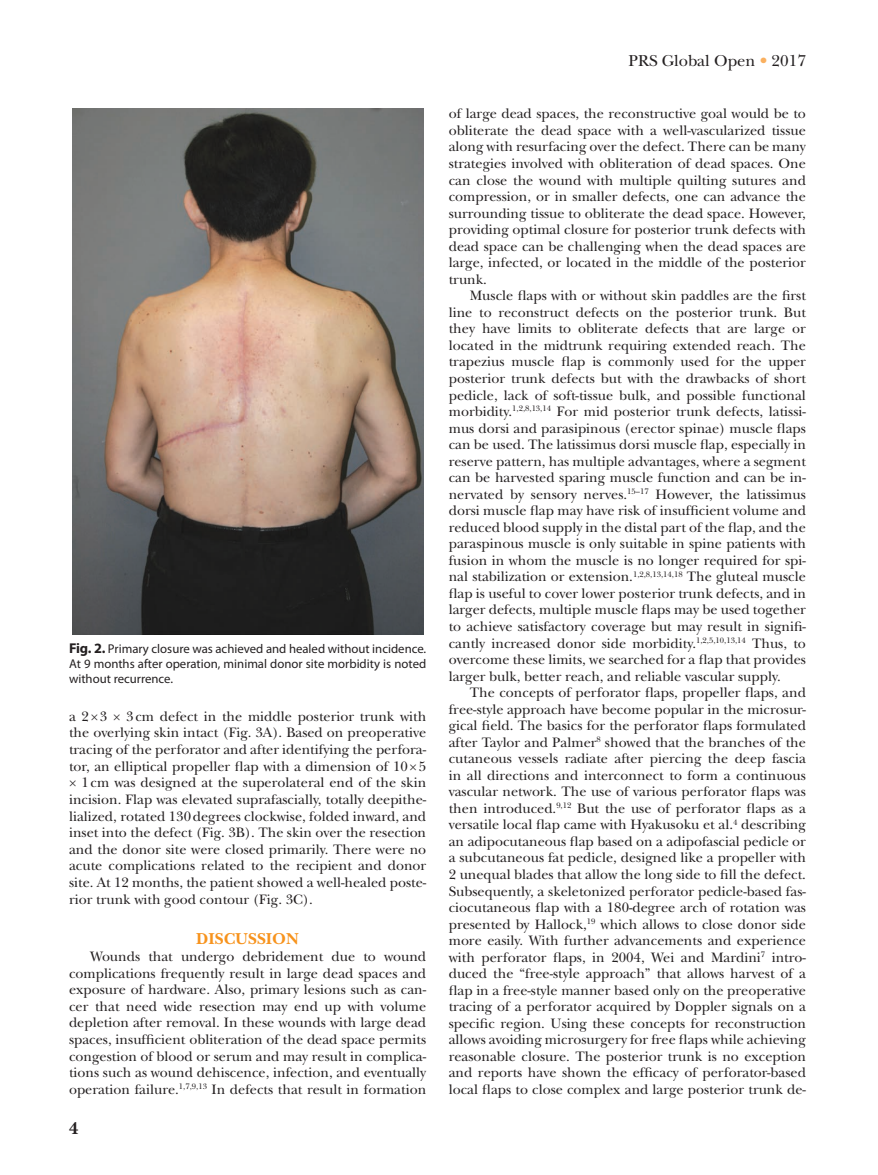
<style>
.page{position:relative;width:878px;height:1175px;background:#fff}
.page>*{position:absolute;margin:0;border:0;box-sizing:border-box;transform-origin:0 0}
.t1{font:700 18px "New Baskerville";color:#231f20}
.t2{font:16.5px "New Baskerville";color:#231f20}
.t3{font:700 16.5px "New Baskerville";color:#f7931d}
.t4{font:14.25px/16.5px "New Baskerville";color:#231f20;text-align:justify}
.t5{font:12.75px/15px "Myriad Pro";color:#231f20;text-align:justify}
.s1{font-weight:700;font-size:14.25px}
.s2{color:#fab05f}
</style>
<div class="page">
<img style="left:72px;top:108px;width:351px;height:527px">
<p class="t5" style="left:69px;top:641px;width:359px"><span class="s1">Fig. 2.</span> Primary closure was achieved and healed without incidence.<br>At 9 months after operation, minimal donor site morbidity is noted without recurrence.</p>
<p class="t4" style="left:69px;top:708px;width:359px">a 2×3 × 3cm defect in the middle posterior trunk with the overlying skin intact (Fig. 3A). Based on preoperative tracing of the perforator and after identifying the perfora&shy;tor, an elliptical propeller flap with a dimension of 10×5 × 1cm was designed at the superolateral end of the skin incision. Flap was elevated suprafascially, totally deepithe&shy;lialized, rotated 130degrees clockwise, folded inward, and inset into the defect (Fig. 3B). The skin over the resection and the donor site were closed primarily. There were no acute complications related to the recipient and donor site. At 12 months, the patient showed a well-healed poste&shy;rior trunk with good contour (Fig. 3C).</p>
<p class="t3" style="left:196px;top:929px;width:104px">DISCUSSION</p>
<p class="t4" style="left:69px;top:948px;width:359px;text-indent:21px">Wounds that undergo debridement due to wound complications frequently result in large dead spaces and exposure of hardware. Also, primary lesions such as can&shy;cer that need wide resection may end up with volume depletion after removal. In these wounds with large dead spaces, insufficient obliteration of the dead space permits congestion of blood or serum and may result in complica&shy;tions such as wound dehiscence, infection, and eventually operation failure.<sup>1,7,9,13</sup> In defects that result in formation</p>
<p class="t1" style="left:69px;top:1118px;width:11px">4</p>
<p class="t2" style="left:628px;top:51px;width:179px">PRS Global Open <span class="s2">•</span> 2017</p>
<p class="t4" style="left:448px;top:106px;width:359px">of large dead spaces, the reconstructive goal would be to obliterate the dead space with a well-vascularized tissue along with resurfacing over the defect. There can be many strategies involved with obliteration of dead spaces. One can close the wound with multiple quilting sutures and compression, or in smaller defects, one can advance the surrounding tissue to obliterate the dead space. However, providing optimal closure for posterior trunk defects with dead space can be challenging when the dead spaces are large, infected, or located in the middle of the posterior trunk.</p>
<p class="t4" style="left:448px;top:287px;width:359px;text-indent:21px">Muscle flaps with or without skin paddles are the first line to reconstruct defects on the posterior trunk. But they have limits to obliterate defects that are large or located in the midtrunk requiring extended reach. The trapezius muscle flap is commonly used for the upper posterior trunk defects but with the drawbacks of short pedicle, lack of soft-tissue bulk, and possible functional morbidity.<sup>1,2,8,13,14</sup> For mid posterior trunk defects, latissi&shy;mus dorsi and parasipinous (erector spinae) muscle flaps can be used. The latissimus dorsi muscle flap, especially in reserve pattern, has multiple advantages, where a segment can be harvested sparing muscle function and can be in&shy;nervated by sensory nerves.<sup>15–17</sup> However, the latissimus dorsi muscle flap may have risk of insufficient volume and reduced blood supply in the distal part of the flap, and the paraspinous muscle is only suitable in spine patients with fusion in whom the muscle is no longer required for spi&shy;nal stabilization or extension.<sup>1,2,8,13,14,18</sup> The gluteal muscle flap is useful to cover lower posterior trunk defects, and in larger defects, multiple muscle flaps may be used together to achieve satisfactory coverage but may result in signifi&shy;cantly increased donor side morbidity.<sup>1,2,5,10,13,14</sup> Thus, to overcome these limits, we searched for a flap that provides larger bulk, better reach, and reliable vascular supply.</p>
<p class="t4" style="left:448px;top:684px;width:359px;text-indent:21px">The concepts of perforator flaps, propeller flaps, and free-style approach have become popular in the microsur&shy;gical field. The basics for the perforator flaps formulated after Taylor and Palmer<sup>8</sup> showed that the branches of the cutaneous vessels radiate after piercing the deep fascia in all directions and interconnect to form a continuous vascular network. The use of various perforator flaps was then introduced.<sup>9,12</sup> But the use of perforator flaps as a versatile local flap came with Hyakusoku et al.<sup>4</sup> describing an adipocutaneous flap based on a adipofascial pedicle or a subcutaneous fat pedicle, designed like a propeller with 2 unequal blades that allow the long side to fill the defect.<br>Subsequently, a skeletonized perforator pedicle-based fas&shy;ciocutaneous flap with a 180-degree arch of rotation was presented by Hallock,<sup>19</sup> which allows to close donor side more easily. With further advancements and experience with perforator flaps, in 2004, Wei and Mardini<sup>7</sup> intro&shy;duced the “free-style approach” that allows harvest of a flap in a free-style manner based only on the preoperative tracing of a perforator acquired by Doppler signals on a specific region. Using these concepts for reconstruction allows avoiding microsurgery for free flaps while achieving reasonable closure. The posterior trunk is no exception and reports have shown the efficacy of perforator-based local flaps to close complex and large posterior trunk de-</p>
</div>
